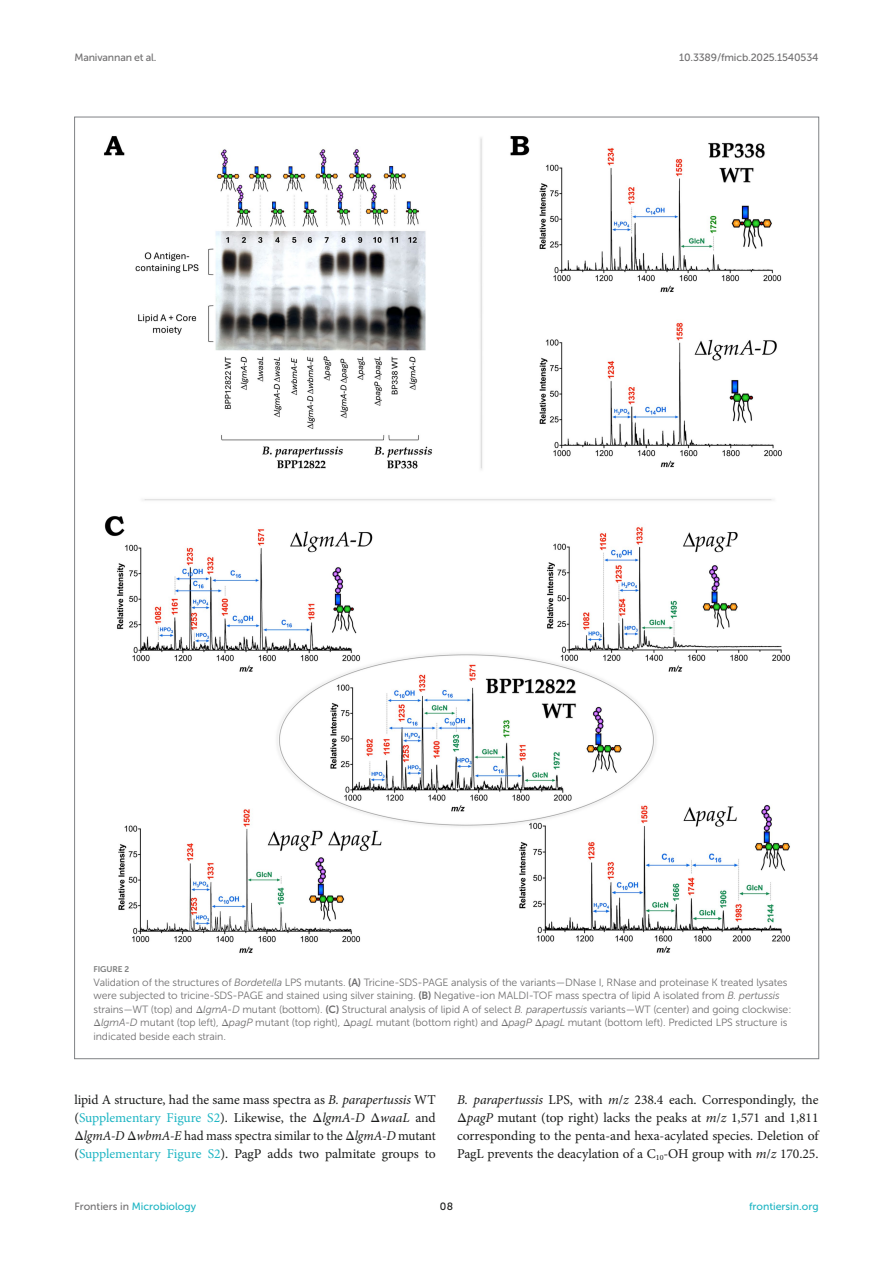
<style>
.page{position:relative;width:893px;height:1263px;background:#fff}
.page>*{position:absolute;margin:0;border:0;box-sizing:border-box;transform-origin:0 0}
.TEXT{font:13.5px/18px "Minion Pro";letter-spacing:-.005em;color:#1b1c1b;text-align:justify}
.FIG_LEG{font:10.5px/13.5px "Museo Sans 300";letter-spacing:-.01em;color:#706f70}
.t1{font:10.5px "Museo Sans 500";letter-spacing:-.015em;color:#706f70}
.t2{font:10.5px "Museo Sans 500";color:#1db5c3}
.t3{font:10.5px "Museo Sans 500";color:#1b1c1b}
.FIG_HD{font:8.25px "Museo Sans 700";letter-spacing:-.01em;color:#7e7f7f}
.s1{font-style:italic}
.s2{font-family:"Museo Sans 700"}
.s3{font-family:"STIX General"}
.s4{color:#1db5c3}
.s5{color:#706f70}
</style>
<div class="page">
<img style="left:104px;top:136px;width:686px;height:817px">
<p class="t1" style="left:74px;top:51px;width:84px">Manivannan et al.</p>
<p class="t1" style="left:679px;top:51px;width:141px">10.3389/fmicb.2025.1540534</p>
<p class="FIG_HD" style="left:94px;top:965px;width:37px">FIGURE 2</p>
<p class="FIG_LEG" style="left:94px;top:975px;width:699px">Validation of the structures of <span class="s1">Bordetella</span> LPS mutants. <span class="s2">(A)</span> Tricine-SDS-PAGE analysis of the variants—DNase I, RNase and proteinase K treated lysates were subjected to tricine-SDS-PAGE and stained using silver staining. <span class="s2">(B)</span> Negative-ion MALDI-TOF mass spectra of lipid A isolated from <span class="s1">B. pertussis </span>strains—WT (top) and <span class="s3">Δ</span><span class="s1">lgmA-D</span> mutant (bottom). <span class="s2">(C)</span> Structural analysis of lipid A of select <span class="s1">B. parapertussis</span> variants—WT (center) and going clockwise:<br><span class="s3">Δ</span><span class="s1">lgmA-D</span> mutant (top left), <span class="s3">Δ</span><span class="s1">pagP</span> mutant (top right), <span class="s3">Δ</span><span class="s1">pagL</span> mutant (bottom right) and <span class="s3">Δ</span><span class="s1">pagP</span> <span class="s3">Δ</span><span class="s1">pagL</span> mutant (bottom left). Predicted LPS structure is indicated beside each strain.</p>
<p class="TEXT" style="left:74px;top:1091px;width:363px">lipid A structure, had the same mass spectra as <span class="s1">B. parapertussis</span> WT (<span class="s4">Supplementary Figure S2</span>). Likewise, the <span class="s3">Δ</span><span class="s1">lgmA-D</span> <span class="s3">Δ</span><span class="s1">waaL</span> and <span class="s3">Δ</span><span class="s1">lgmA-D</span> <span class="s3">Δ</span><span class="s1">wbmA-E</span> had mass spectra similar to the <span class="s3">Δ</span><span class="s1">lgmA-D</span> mutant (<span class="s4">Supplementary Figure S2</span>). PagP adds two palmitate groups to</p>
<p class="TEXT" style="left:457px;top:1091px;width:363px"><span class="s1">B. parapertussis</span> LPS, with <span class="s1">m</span>/<span class="s1">z</span> 238.4 each. Correspondingly, the <span class="s3">Δ</span><span class="s1">pagP</span> mutant (top right) lacks the peaks at <span class="s1">m</span>/<span class="s1">z</span> 1,571 and 1,811 corresponding to the penta-and hexa-acylated species. Deletion of PagL prevents the deacylation of a C<sub>10</sub>-OH group with <span class="s1">m</span>/<span class="s1">z</span> 170.25.</p>
<p class="t2" style="left:74px;top:1200px;width:123px"><span class="s5">Frontiers in</span> Microbiology</p>
<p class="t3" style="left:440px;top:1200px;width:15px">08</p>
<p class="t2" style="left:749px;top:1200px;width:71px">frontiersin.org</p>
</div>
